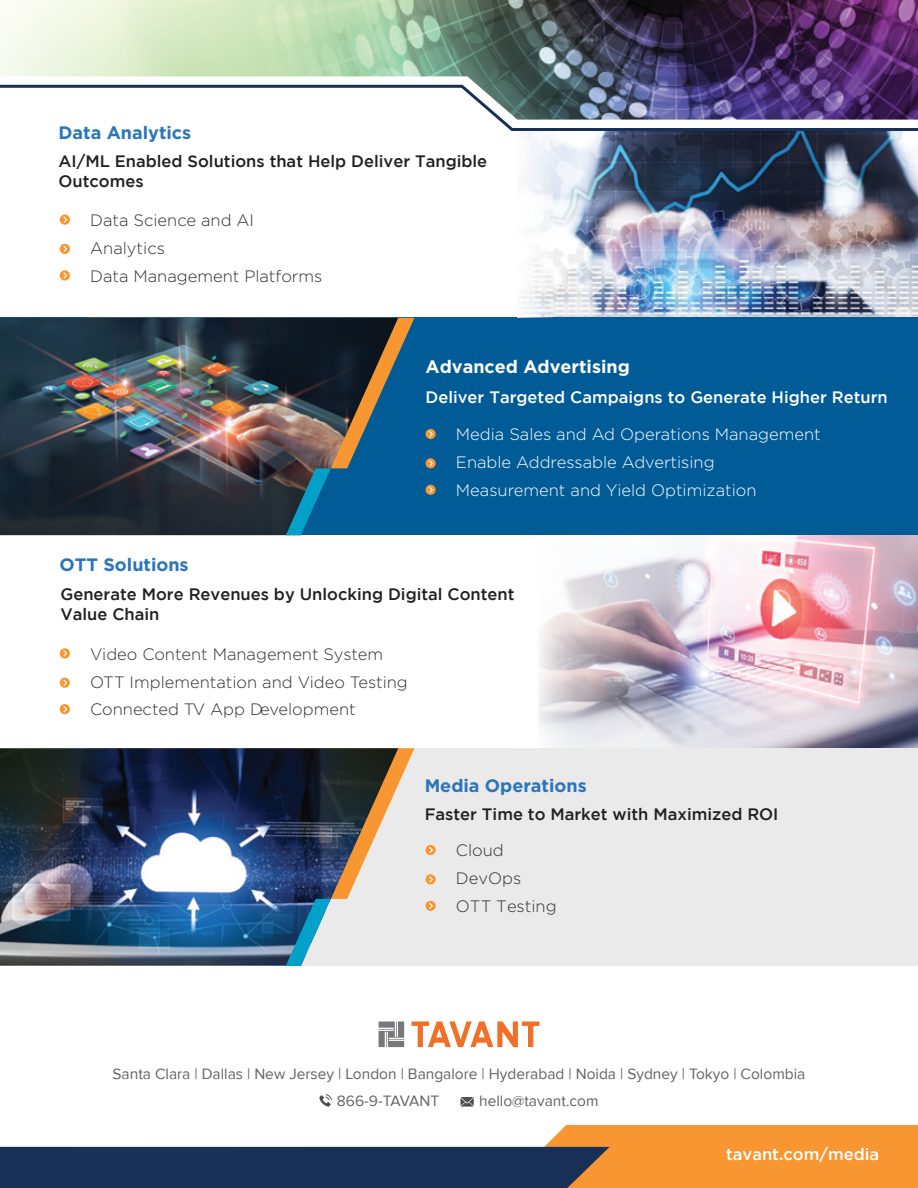
<style>
.page{position:relative;width:918px;height:1188px;background:#fff}
.page>*{position:absolute;margin:0;border:0;box-sizing:border-box;transform-origin:0 0}
.t1{font:700 18px "Gotham";color:#2b75ba}
.t2{font:700 18px "Gotham";color:#fff}
.t3{font:500 16.5px/19.8px "Gotham";color:#221f20}
.t4{font:300 16.5px/27.8px "Gotham";color:#fff}
.t5{font:300 16.5px/27.8px "Gotham";color:#2f2f2f}
.t6{font:300 16.5px/27.8px "Gotham";color:#303030}
.t7{font:500 16.5px "Gotham";color:#fff}
.t8{font:15.45px "Proxima Nova";color:#616462}
</style>
<div class="page">
<img style="left:495px;top:132px;width:423px;height:186px">
<img style="left:539px;top:535px;width:379px;height:213px">
<div style="left:35px;top:748px;width:883px;height:218px;background:#eaeaea"></div>
<div style="left:0;top:318px;width:918px;height:217px;background:#005b97"></div>
<svg style="left:499px;top:120px;width:419px;height:12px"></svg>
<svg style="left:0;top:1125px;width:918px;height:63px"></svg>
<svg style="left:60px;top:215px;width:10px;height:10px"></svg>
<svg style="left:63px;top:216px;width:4px;height:7px"></svg>
<div style="left:60px;top:244px;width:10px;height:10px;background:#f89731;border-radius:50%"></div>
<svg style="left:63px;top:246px;width:4px;height:6px"></svg>
<svg style="left:60px;top:270px;width:10px;height:11px"></svg>
<svg style="left:63px;top:272px;width:4px;height:7px"></svg>
<svg style="left:60px;top:648px;width:10px;height:10px"></svg>
<svg style="left:63px;top:650px;width:4px;height:7px"></svg>
<svg style="left:60px;top:678px;width:10px;height:10px"></svg>
<svg style="left:63px;top:680px;width:4px;height:6px"></svg>
<svg style="left:60px;top:704px;width:10px;height:10px"></svg>
<svg style="left:63px;top:706px;width:4px;height:6px"></svg>
<div style="left:426px;top:429px;width:10px;height:10px;background:#f89731;border-radius:50%"></div>
<svg style="left:429px;top:431px;width:4px;height:6px"></svg>
<svg style="left:426px;top:458px;width:10px;height:10px"></svg>
<svg style="left:429px;top:460px;width:4px;height:6px"></svg>
<svg style="left:426px;top:485px;width:10px;height:10px"></svg>
<svg style="left:429px;top:487px;width:4px;height:6px"></svg>
<div style="left:426px;top:845px;width:10px;height:10px;background:#f89731;border-radius:50%"></div>
<svg style="left:429px;top:847px;width:4px;height:6px"></svg>
<div style="left:426px;top:874px;width:10px;height:10px;background:#f89731;border-radius:50%"></div>
<svg style="left:429px;top:876px;width:4px;height:7px"></svg>
<svg style="left:426px;top:901px;width:10px;height:10px"></svg>
<svg style="left:429px;top:903px;width:4px;height:6px"></svg>
<svg style="left:398px;top:318px;width:16px;height:37px"></svg>
<img style="left:0;top:318px;width:398px;height:217px">
<svg style="left:286px;top:468px;width:45px;height:67px"></svg>
<svg style="left:398px;top:748px;width:16px;height:37px"></svg>
<img style="left:0;top:748px;width:398px;height:218px">
<svg style="left:286px;top:899px;width:45px;height:67px"></svg>
<svg style="left:379px;top:1021px;width:25px;height:26px"></svg>
<svg style="left:412px;top:1021px;width:127px;height:26px"></svg>
<img style="left:0;top:0;width:918px;height:120px">
<svg style="left:461px;top:1097px;width:13px;height:10px"></svg>
<svg style="left:319px;top:1094px;width:13px;height:13px"></svg>
<p class="t1" style="left:59px;top:120px;width:134px">Data Analytics</p>
<p class="t3" style="left:59px;top:151px;width:430px">AI/ML Enabled Solutions that Help Deliver Tangible<br>Outcomes</p>
<p class="t6" style="left:90px;top:206px;width:234px">Data Science and AI<br>Analytics<br>Data Management Platforms</p>
<p class="t2" style="left:426px;top:355px;width:206px">Advanced Advertising</p>
<p class="t7" style="left:426px;top:388px;width:464px">Deliver Targeted Campaigns to Generate Higher Return</p>
<p class="t1" style="left:59px;top:552px;width:131px">OTT Solutions</p>
<p class="t4" style="left:456px;top:420px;width:366px">Media Sales and Ad Operations Management<br>Enable Addressable Advertising<br>Measurement and Yield Optimization</p>
<p class="t3" style="left:61px;top:584px;width:456px">Generate More Revenues by Unlocking Digital Content<br>Value Chain</p>
<p class="t5" style="left:90px;top:640px;width:319px">Video Content Management System<br>OTT Implementation and Video Testing<br>Connected TV App Development</p>
<p class="t1" style="left:425px;top:774px;width:164px">Media Operations</p>
<p class="t3" style="left:425px;top:804px;width:355px">Faster Time to Market with Maximized ROI</p>
<p class="t6" style="left:456px;top:836px;width:102px">Cloud<br>DevOps<br>OTT Testing</p>
<p class="t8" style="left:113px;top:1065px;width:694px">Santa Clara | Dallas | New Jersey | London | Bangalore | Hyderabad | Noida | Sydney | Tokyo | Colombia</p>
<p class="t8" style="left:337px;top:1092px;width:104px">866-9-TAVANT</p>
<p class="t8" style="left:479px;top:1092px;width:121px">hello@tavant.com</p>
<p class="t7" style="left:726px;top:1145px;width:155px">tavant.com/media</p>
</div>
